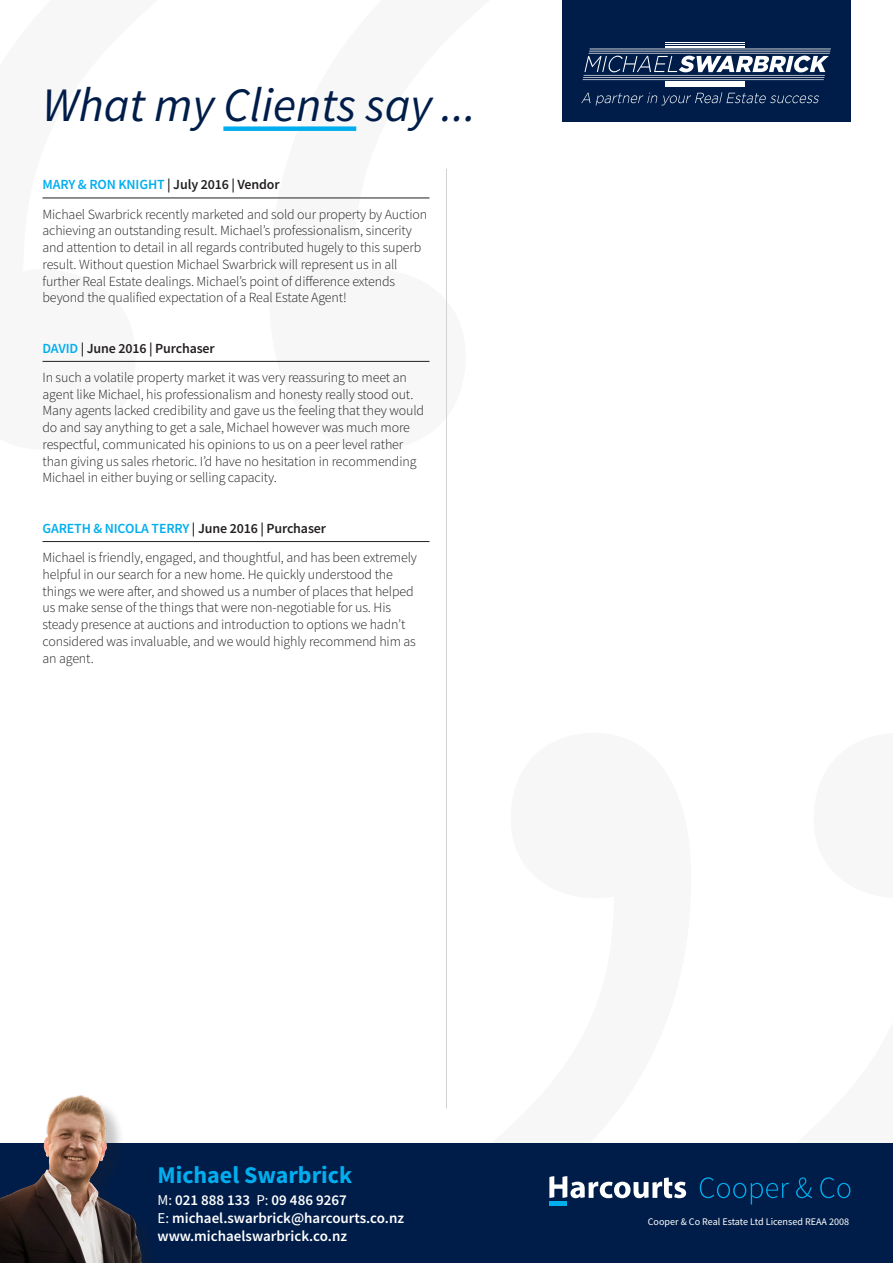
<style>
.page{position:relative;width:893px;height:1263px;background:#fff}
.page>*{position:absolute;margin:0;border:0;box-sizing:border-box;transform-origin:0 0}
.t1{font:italic 48px "Source Sans Pro";color:#001d49}
.t2{font:700 24px "Source Sans Pro";color:#00aeef}
.t3{font:600 15px "Source Sans Pro";color:#fff}
.t4{font:300 13.95px/16.8px "Source Sans Pro";letter-spacing:-.01em;color:#231f20}
.t5{font:600 13.95px "Source Sans Pro";letter-spacing:-.01em;color:#231f20}
.t6{font:10.05px "Source Sans Pro";color:#fff}
.s1{color:#00aeef}
.s2{font-weight:400}
</style>
<div class="page">
<div style="left:0;top:1144px;width:893px;height:119px;background:#001d49"></div>
<svg style="left:700px;top:1177px;width:89px;height:27px"></svg>
<svg style="left:796px;top:1177px;width:16px;height:21px"></svg>
<svg style="left:820px;top:1177px;width:30px;height:21px"></svg>
<svg style="left:549px;top:1176px;width:137px;height:22px"></svg>
<hr style="left:549px;top:1202px;width:18px;height:4px;background:#00aeef">
<div style="left:562px;top:0;width:288px;height:121px;background:#001d49"></div>
<svg style="left:584px;top:56px;width:245px;height:16px"></svg>
<hr style="left:589px;top:51px;width:241px;height:1px;background:#fff">
<hr style="left:590px;top:49px;width:241px;height:1px;background:#fff">
<hr style="left:665px;top:47px;width:80px;height:1px;background:#fff">
<hr style="left:665px;top:46px;width:80px;height:1px;background:#fff">
<hr style="left:665px;top:44px;width:80px;height:1px;background:#fff">
<hr style="left:665px;top:45px;width:80px;height:1px;background:#fff">
<hr style="left:665px;top:42px;width:80px;height:1px;background:#fff">
<hr style="left:665px;top:43px;width:80px;height:1px;background:#fff">
<hr style="left:584px;top:75px;width:241px;height:1px;background:#fff">
<hr style="left:583px;top:77px;width:241px;height:1px;background:#fff">
<hr style="left:665px;top:81px;width:80px;height:1px;background:#fff">
<hr style="left:665px;top:82px;width:80px;height:1px;background:#fff">
<hr style="left:665px;top:84px;width:80px;height:1px;background:#fff">
<hr style="left:665px;top:86px;width:80px;height:1px;background:#fff">
<hr style="left:589px;top:53px;width:241px;height:1px;background:#fff">
<hr style="left:582px;top:80px;width:242px;height:1px;background:#fff">
<hr style="left:583px;top:79px;width:241px;height:1px;background:#fff">
<svg style="left:581px;top:93px;width:9px;height:10px"></svg>
<svg style="left:596px;top:92px;width:223px;height:13px"></svg>
<hr style="left:446px;top:169px;width:1px;height:939px;background:#d1d2d4">
<div style="left:223px;top:126px;width:133px;height:5px;background:#00aeef"></div>
<div style="left:0;top:1098px;width:173px;height:165px;background:#231f20;opacity:.25"></div>
<img style="left:0;top:1095px;width:158px;height:168px">
<hr style="left:43px;top:198px;width:386px;height:1px;background:#231f20">
<hr style="left:43px;top:361px;width:386px;height:1px;background:#231f20">
<hr style="left:43px;top:541px;width:386px;height:1px;background:#231f20">
<p class="t1" style="left:43px;top:75px;width:435px">What my Clients say ...</p>
<p class="t5" style="left:43px;top:175px;width:239px"><span class="s1">MARY &amp; RON KNIGHT</span> | July 2016 | Vendor</p>
<p class="t4" style="left:43px;top:206px;width:386px">Michael Swarbrick recently marketed and sold our property by Auction achieving an outstanding result. Michael’s professionalism, sincerity and attention to detail in all regards contributed hugely to this superb result. Without question Michael Swarbrick will represent us in all further Real Estate dealings. Michael’s point of difference extends beyond the qualified expectation of a Real Estate Agent!</p>
<p class="t5" style="left:43px;top:339px;width:174px"><span class="s1">DAVID</span> | June 2016 | Purchaser</p>
<p class="t4" style="left:43px;top:369px;width:383px">In such a volatile property market it was very reassuring to meet an agent like Michael, his professionalism and honesty really stood out.<br>Many agents lacked credibility and gave us the feeling that they would do and say anything to get a sale, Michael however was much more respectful, communicated his opinions to us on a peer level rather than giving us sales rhetoric. I’d have no hesitation in recommending Michael in either buying or selling capacity.</p>
<p class="t5" style="left:43px;top:519px;width:285px"><span class="s1">GARETH &amp; NICOLA TERRY</span> | June 2016 | Purchaser</p>
<p class="t4" style="left:43px;top:549px;width:376px">Michael is friendly, engaged, and thoughtful, and has been extremely helpful in our search for a new home. He quickly understood the things we were after, and showed us a number of places that helped us make sense of the things that were non-negotiable for us. His steady presence at auctions and introduction to options we hadn’t considered was invaluable, and we would highly recommend him as an agent.</p>
<p class="t2" style="left:157px;top:1158px;width:196px">Michael Swarbrick</p>
<p class="t3" style="left:157px;top:1190px;width:191px"><span class="s2">M:</span> 021 888 133 <span class="s2">P:</span> 09 486 9267</p>
<p class="t3" style="left:157px;top:1208px;width:248px"><span class="s2">E:</span> michael.swarbrick@harcourts.co.nz</p>
<p class="t3" style="left:157px;top:1226px;width:191px">www.michaelswarbrick.co.nz</p>
<p class="t6" style="left:648px;top:1215px;width:203px">Cooper &amp; Co Real Estate Ltd Licensed REAA 2008</p>
</div>
